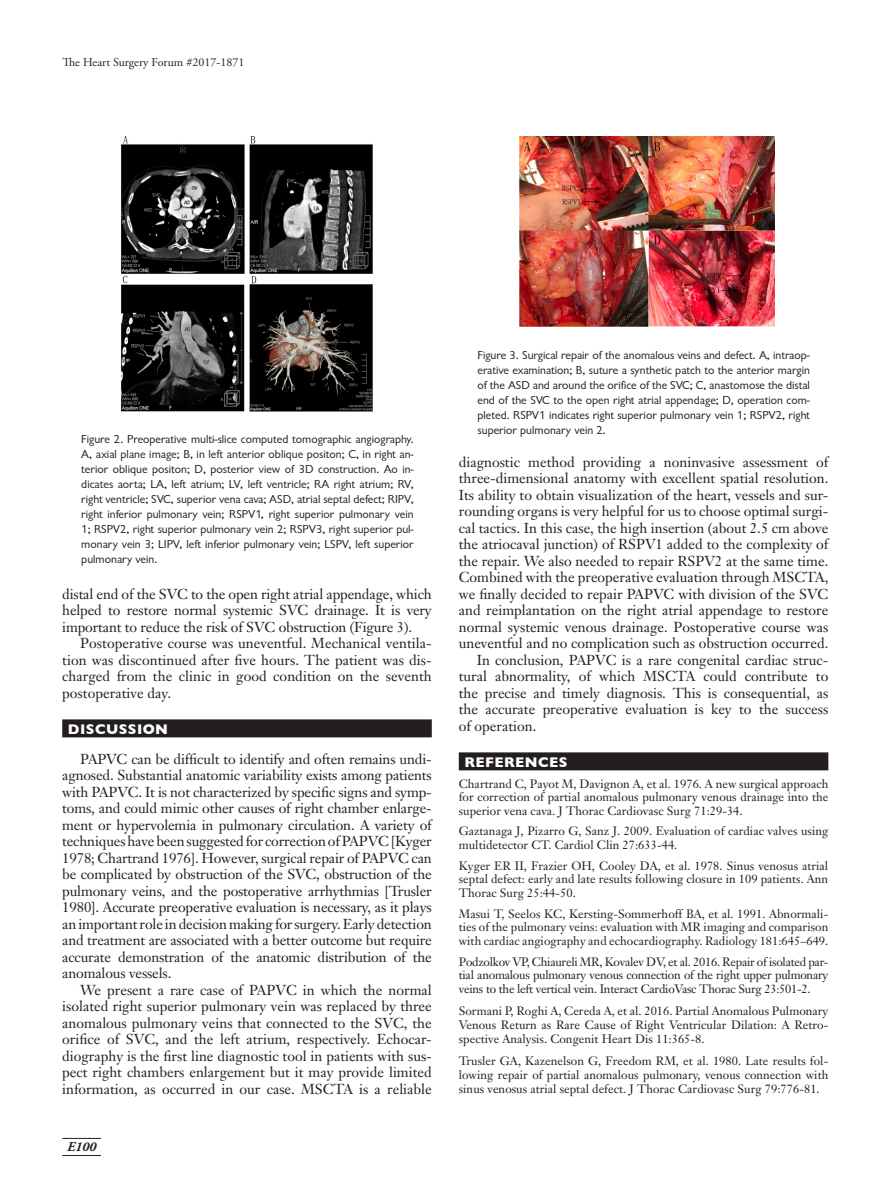
<style>
.page{position:relative;width:891px;height:1188px;background:#fff}
.page>*{position:absolute;margin:0;border:0;box-sizing:border-box;transform-origin:0 0}
.Body_Text{font:14.25px/16.5px "Janson Text";color:#231f20;text-align:justify}
.t1{font:700 14.25px "Gill Sans";letter-spacing:.03em;color:#fff}
.t2{font:italic 700 13.5px "Adobe Garamond Pro";color:#231f20}
.References{font:12px/13.5px "Janson Text";letter-spacing:.005em;color:#231f20;text-align:justify}
.Figure_Legend{font:12px/15px "Classical Sans Regular DTC";color:#231f20;text-align:justify}
.t3{font:12px "Adobe Garamond Pro";letter-spacing:.005em;color:#231f20}
</style>
<div class="page">
<hr style="left:62px;top:1138px;width:39px;height:1px;background:#231f20">
<hr style="left:62px;top:1155px;width:39px;height:1px;background:#231f20">
<div style="left:62px;top:719px;width:370px;height:18px;background:#231f20"></div>
<div style="left:459px;top:752px;width:369px;height:18px;background:#231f20"></div>
<img style="left:121px;top:136px;width:252px;height:276px">
<img style="left:519px;top:136px;width:256px;height:190px">
<p class="t3" style="left:62px;top:55px;width:184px">The Heart Surgery Forum #2017-1871</p>
<p class="Figure_Legend" style="left:81px;top:431px;width:334px">Figure 2. Preoperative multi-slice computed tomographic angiography.<br>A, axial plane image; B, in left anterior oblique positon; C, in right an&shy;terior oblique positon; D, posterior view of 3D construction. Ao in&shy;dicates aorta; LA, left atrium; LV, left ventricle; RA right atrium; RV, right ventricle; SVC, superior vena cava; ASD, atrial septal defect; RIPV, right inferior pulmonary vein; RSPV1, right superior pulmonary vein 1; RSPV2, right superior pulmonary vein 2; RSPV3, right superior pul&shy;monary vein 3; LIPV, left inferior pulmonary vein; LSPV, left superior pulmonary vein.</p>
<p class="Body_Text" style="left:62px;top:585px;width:371px">distal end of the SVC to the open right atrial appendage, which helped to restore normal systemic SVC drainage. It is very important to reduce the risk of SVC obstruction (Figure 3).</p>
<p class="Body_Text" style="left:62px;top:635px;width:371px;text-indent:18px">Postoperative course was uneventful. Mechanical ventila&shy;tion was discontinued after five hours. The patient was dis&shy;charged from the clinic in good condition on the seventh postoperative day.</p>
<h1 class="t1" style="left:68px;top:717px;width:102px">DISCUSSION</h1>
<p class="Body_Text" style="left:62px;top:750px;width:371px;text-indent:18px">PAPVC can be difficult to identify and often remains undi&shy;agnosed. Substantial anatomic variability exists among patients with PAPVC. It is not characterized by specific signs and symp&shy;toms, and could mimic other causes of right chamber enlarge&shy;ment or hypervolemia in pulmonary circulation. A variety of techniques have been suggested for correction of PAPVC [Kyger 1978; Chartrand 1976]. However, surgical repair of PAPVC can be complicated by obstruction of the SVC, obstruction of the pulmonary veins, and the postoperative arrhythmias [Trusler 1980]. Accurate preoperative evaluation is necessary, as it plays an important role in decision making for surgery. Early detection and treatment are associated with a better outcome but require accurate demonstration of the anatomic distribution of the anomalous vessels.</p>
<p class="Body_Text" style="left:62px;top:981px;width:371px;text-indent:18px">We present a rare case of PAPVC in which the normal isolated right superior pulmonary vein was replaced by three anomalous pulmonary veins that connected to the SVC, the orifice of SVC, and the left atrium, respectively. Echocar&shy;diography is the first line diagnostic tool in patients with sus&shy;pect right chambers enlargement but it may provide limited information, as occurred in our case. MSCTA is a reliable</p>
<p class="t2" style="left:67px;top:1139px;width:31px">E100</p>
<p class="Figure_Legend" style="left:478px;top:348px;width:334px">Figure 3. Surgical repair of the anomalous veins and defect. A, intraop&shy;erative examination; B, suture a synthetic patch to the anterior margin of the ASD and around the orifice of the SVC; C, anastomose the distal end of the SVC to the open right atrial appendage; D, operation com&shy;pleted. RSPV1 indicates right superior pulmonary vein 1; RSPV2, right superior pulmonary vein 2.</p>
<p class="Body_Text" style="left:459px;top:453px;width:371px">diagnostic method providing a noninvasive assessment of three-dimensional anatomy with excellent spatial resolution.<br>Its ability to obtain visualization of the heart, vessels and sur&shy;rounding organs is very helpful for us to choose optimal surgi&shy;cal tactics. In this case, the high insertion (about 2.5 cm above the atriocaval junction) of RSPV1 added to the complexity of the repair. We also needed to repair RSPV2 at the same time.<br>Combined with the preoperative evaluation through MSCTA, we finally decided to repair PAPVC with division of the SVC and reimplantation on the right atrial appendage to restore normal systemic venous drainage. Postoperative course was uneventful and no complication such as obstruction occurred.</p>
<p class="Body_Text" style="left:459px;top:651px;width:371px;text-indent:18px">In conclusion, PAPVC is a rare congenital cardiac struc&shy;tural abnormality, of which MSCTA could contribute to the precise and timely diagnosis. This is consequential, as the accurate preoperative evaluation is key to the success of operation.</p>
<h1 class="t1" style="left:465px;top:750px;width:105px">REFERENCES</h1>
<p class="References" style="left:459px;top:776px;width:371px">Chartrand C, Payot M, Davignon A, et al. 1976. A new surgical approach for correction of partial anomalous pulmonary venous drainage into the superior vena cava. J Thorac Cardiovasc Surg 71:29-34.</p>
<p class="References" style="left:459px;top:824px;width:371px">Gaztanaga J, Pizarro G, Sanz J. 2009. Evaluation of cardiac valves using multidetector CT. Cardiol Clin 27:633-44.</p>
<p class="References" style="left:459px;top:859px;width:371px">Kyger ER II, Frazier OH, Cooley DA, et al. 1978. Sinus venosus atrial septal defect: early and late results following closure in 109 patients. Ann Thorac Surg 25:44-50.</p>
<p class="References" style="left:459px;top:907px;width:371px">Masui T, Seelos KC, Kersting-Sommerhoff BA, et al. 1991. Abnormali&shy;ties of the pulmonary veins: evaluation with MR imaging and comparison with cardiac angiography and echocardiography. Radiology 181:645–649.</p>
<p class="References" style="left:459px;top:955px;width:371px">Podzolkov VP, Chiaureli MR, Kovalev DV, et al. 2016. Repair of isolated par&shy;tial anomalous pulmonary venous connection of the right upper pulmonary veins to the left vertical vein. Interact CardioVasc Thorac Surg 23:501-2.</p>
<p class="References" style="left:459px;top:1003px;width:371px;line-height:14.2px">Sormani P, Roghi A, Cereda A, et al. 2016. Partial Anomalous Pulmonary Venous Return as Rare Cause of Right Ventricular Dilation: A Retro&shy;spective Analysis. Congenit Heart Dis 11:365-8.</p>
<p class="References" style="left:459px;top:1053px;width:371px;line-height:14.2px">Trusler GA, Kazenelson G, Freedom RM, et al. 1980. Late results fol&shy;lowing repair of partial anomalous pulmonary, venous connection with sinus venosus atrial septal defect. J Thorac Cardiovasc Surg 79:776-81.</p>
</div>
